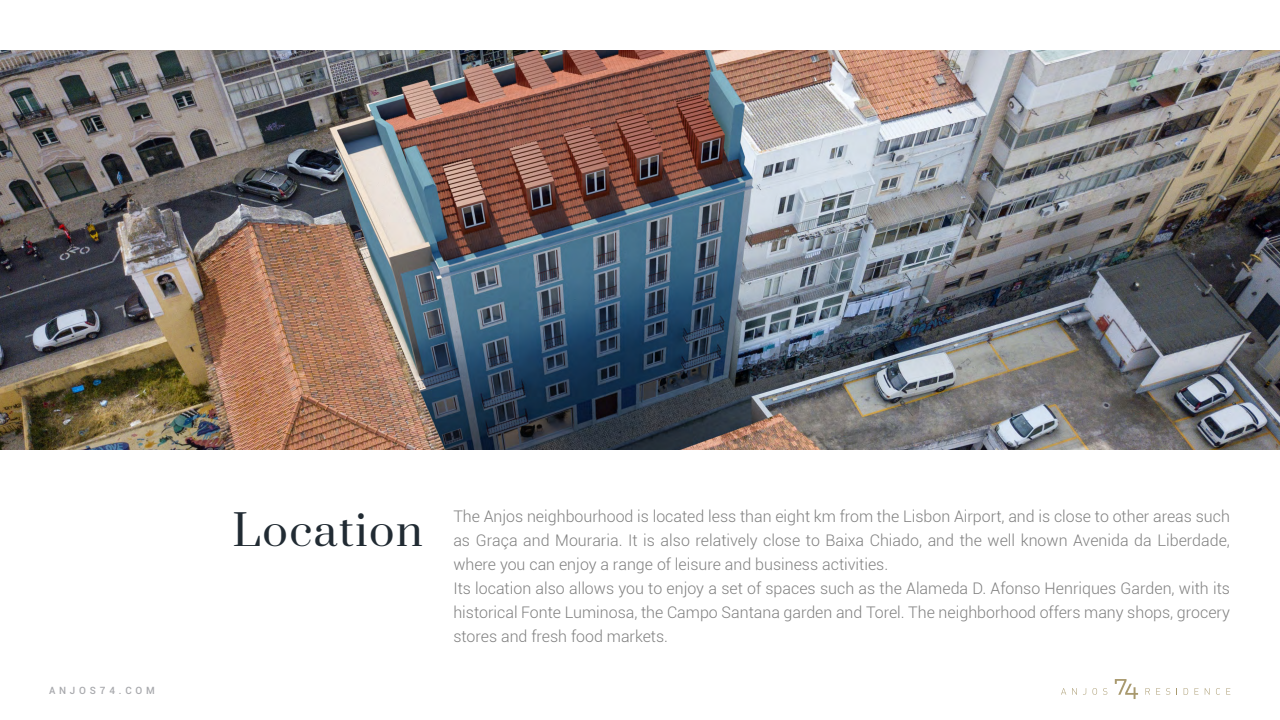
<style>
.page{position:relative;width:1280px;height:720px;background:#fff}
.page>*{position:absolute;margin:0;border:0;box-sizing:border-box;transform-origin:0 0}
.t1{font:42px "Prata";letter-spacing:.04em;color:#212b33}
.TEXTO_CORPO{font:300 16px/24px "Roboto";color:#808080;text-align:justify}
.t2{font:500 10px "Roboto";letter-spacing:.38em;color:#a8a9ad}
</style>
<div class="page">
<svg style="left:1061px;top:688px;width:5px;height:7px"></svg>
<svg style="left:1072px;top:688px;width:5px;height:7px"></svg>
<svg style="left:1093px;top:688px;width:4px;height:7px"></svg>
<svg style="left:1103px;top:688px;width:4px;height:7px"></svg>
<svg style="left:1146px;top:688px;width:4px;height:7px"></svg>
<svg style="left:1156px;top:688px;width:4px;height:7px"></svg>
<svg style="left:1166px;top:688px;width:4px;height:7px"></svg>
<svg style="left:1184px;top:688px;width:4px;height:7px"></svg>
<svg style="left:1195px;top:688px;width:4px;height:7px"></svg>
<svg style="left:1205px;top:688px;width:5px;height:7px"></svg>
<svg style="left:1216px;top:688px;width:4px;height:7px"></svg>
<svg style="left:1226px;top:688px;width:4px;height:7px"></svg>
<svg style="left:1115px;top:679px;width:23px;height:20px"></svg>
<img style="left:0;top:50px;width:1280px;height:400px">
<p class="t2" style="left:49px;top:683px;width:107px">ANJOS74.COM</p>
<p class="t1" style="left:233px;top:496px;width:192px">Location</p>
<p class="TEXTO_CORPO" style="left:453px;top:504px;width:778px">The Anjos neighbourhood is located less than eight km from the Lisbon Airport, and is close to other areas such as Graça and Mouraria. It is also relatively close to Baixa Chiado, and the well known Avenida da Liberdade, where you can enjoy a range of leisure and business activities.</p>
<p class="TEXTO_CORPO" style="left:453px;top:576px;width:778px">Its location also allows you to enjoy a set of spaces such as the Alameda D. Afonso Henriques Garden, with its historical Fonte Luminosa, the Campo Santana garden and Torel. The neighborhood offers many shops, grocery stores and fresh food markets.</p>
</div>
